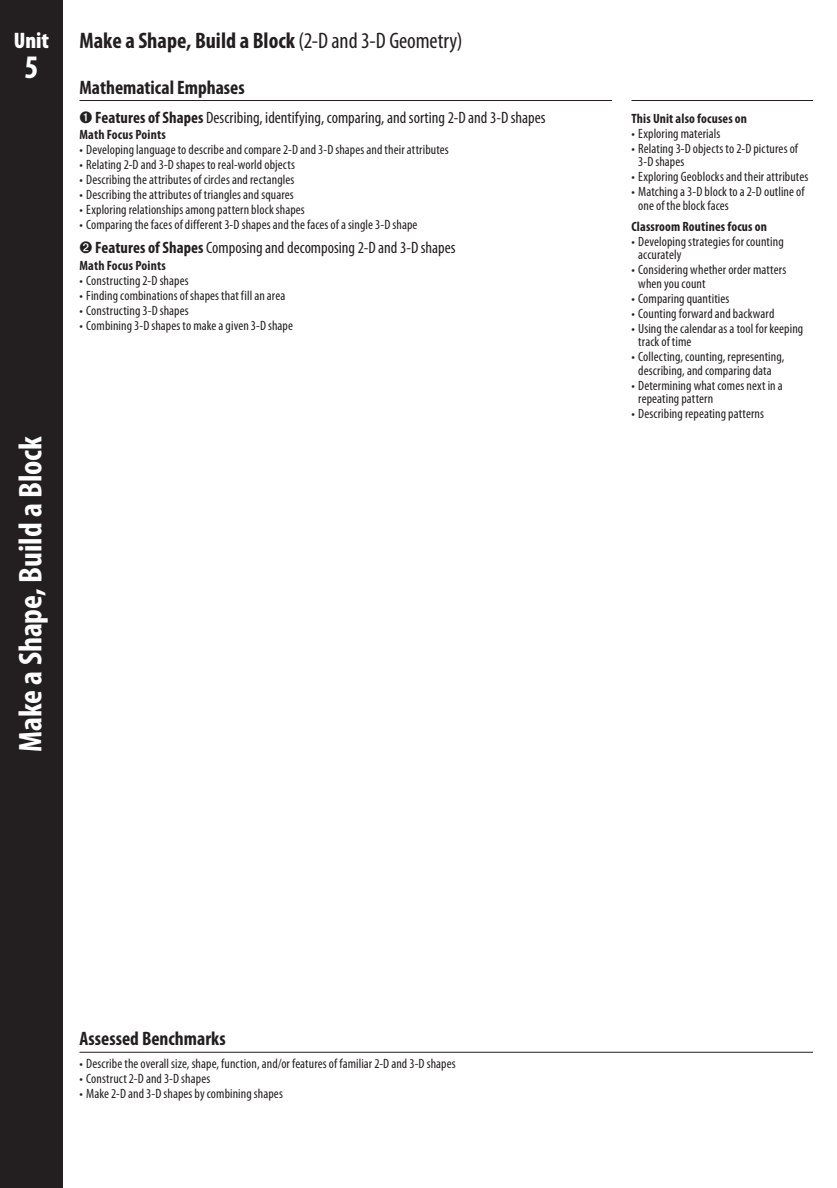
<style>
.page{position:relative;width:837px;height:1188px;background:#fff}
.page>*{position:absolute;margin:0;border:0;box-sizing:border-box;transform-origin:0 0}
.t1{font:700 condensed 33px "Myriad Pro";color:#fff}
.t2{font:700 condensed 22.5px "Myriad Pro";color:#231f20}
.t3{font:900 condensed 22.5px "Myriad Pro";color:#fff}
.t4{font:700 condensed 19.5px "Myriad Pro";color:#231f20}
.t5{font:condensed 16.5px "Myriad Pro";color:#231f20}
.t6{font:condensed 13.5px/13.5px "Myriad Pro";letter-spacing:.005em;color:#231f20}
.t7{font:700 condensed 13.5px "Myriad Pro";letter-spacing:.01em;color:#231f20}
.s1{font-weight:400}
.s2{font-weight:700}
</style>
<div class="page">
<div style="left:0;top:0;width:63px;height:1188px;background:#231f20"></div>
<hr style="left:80px;top:100px;width:532px;height:1px;background:#231f20">
<hr style="left:632px;top:100px;width:181px;height:1px;background:#231f20">
<hr style="left:80px;top:1052px;width:733px;height:1px;background:#231f20">
<h2 class="t3" style="left:14px;top:26px;width:37px">Unit</h2>
<h1 class="t1" style="left:24px;top:47px;width:16px">5</h1>
<h2 class="t2" style="left:80px;top:27px;width:384px">Make a Shape, Build a Block <span class="s1">(2-D and 3-D Geometry)</span></h2>
<h3 class="t4" style="left:80px;top:75px;width:167px">Mathematical Emphases</h3>
<p class="t5" style="left:80px;top:107px;width:468px">➊ <span class="s2">Features of Shapes</span> Describing, identifying, comparing, and sorting 2-D and 3-D shapes</p>
<p class="t7" style="left:80px;top:126px;width:88px">Math Focus Points</p>
<p class="t6" style="left:80px;top:143px;width:371px">• Developing language to describe and compare 2-D and 3-D shapes and their attributes</p>
<p class="t6" style="left:80px;top:158px;width:217px">• Relating 2-D and 3-D shapes to real-world objects</p>
<p class="t6" style="left:80px;top:173px;width:217px">• Describing the attributes of circles and rectangles</p>
<p class="t6" style="left:80px;top:188px;width:216px">• Describing the attributes of triangles and squares</p>
<p class="t6" style="left:80px;top:203px;width:227px">• Exploring relationships among pattern block shapes</p>
<p class="t6" style="left:80px;top:218px;width:340px">• Comparing the faces of different 3‑D shapes and the faces of a single 3‑D shape</p>
<p class="t5" style="left:80px;top:238px;width:378px">➋ <span class="s2">Features of Shapes</span> Composing and decomposing 2-D and 3-D shapes</p>
<p class="t7" style="left:80px;top:257px;width:88px">Math Focus Points</p>
<p class="t6" style="left:80px;top:273px;width:111px">• Constructing 2-D shapes</p>
<p class="t6" style="left:80px;top:288px;width:207px">• Finding combinations of shapes that fill an area</p>
<p class="t6" style="left:80px;top:303px;width:111px">• Constructing 3-D shapes</p>
<p class="t6" style="left:80px;top:318px;width:215px">• Combining 3-D shapes to make a given 3-D shape</p>
<h1 class="t1" style="left:10px;top:752px;width:317px;rotate:-90deg">Make a Shape, Build a Block</h1>
<p class="t7" style="left:632px;top:110px;width:117px">This Unit also focuses on</p>
<p class="t6" style="left:632px;top:126px;width:90px">• Exploring materials</p>
<p class="t6" style="left:638px;top:141px;width:161px;text-indent:-7px">• Relating 3‑D objects to 2‑D pictures of<br>3-D shapes</p>
<p class="t6" style="left:632px;top:170px;width:178px">• Exploring Geoblocks and their attributes</p>
<p class="t6" style="left:638px;top:185px;width:168px;text-indent:-7px">• Matching a 3-D block to a 2-D outline of one of the block faces</p>
<p class="t7" style="left:632px;top:218px;width:137px">Classroom Routines focus on</p>
<p class="t6" style="left:638px;top:234px;width:147px;text-indent:-7px">• Developing strategies for counting accurately</p>
<p class="t6" style="left:638px;top:263px;width:150px;text-indent:-7px">• Considering whether order matters when you count</p>
<p class="t6" style="left:632px;top:291px;width:100px">• Comparing quantities</p>
<p class="t6" style="left:632px;top:306px;width:145px">• Counting forward and backward</p>
<p class="t6" style="left:638px;top:321px;width:167px;text-indent:-7px">• Using the calendar as a tool for keeping track of time</p>
<p class="t6" style="left:632px;top:350px;width:154px;text-align:center">• Collecting, counting, representing, describing, and comparing data</p>
<p class="t6" style="left:638px;top:378px;width:146px;text-indent:-7px">• Determining what comes next in a repeating pattern</p>
<p class="t6" style="left:632px;top:407px;width:134px">• Describing repeating patterns</p>
<h3 class="t4" style="left:80px;top:1026px;width:148px">Assessed Benchmarks</h3>
<p class="t6" style="left:80px;top:1057px;width:378px">• Describe the overall size, shape, function, and/or features of familiar 2-D and 3-D shapes</p>
<p class="t6" style="left:80px;top:1072px;width:132px">• Construct 2-D and 3-D shapes</p>
<p class="t6" style="left:80px;top:1087px;width:205px">• Make 2-D and 3-D shapes by combining shapes</p>
</div>
